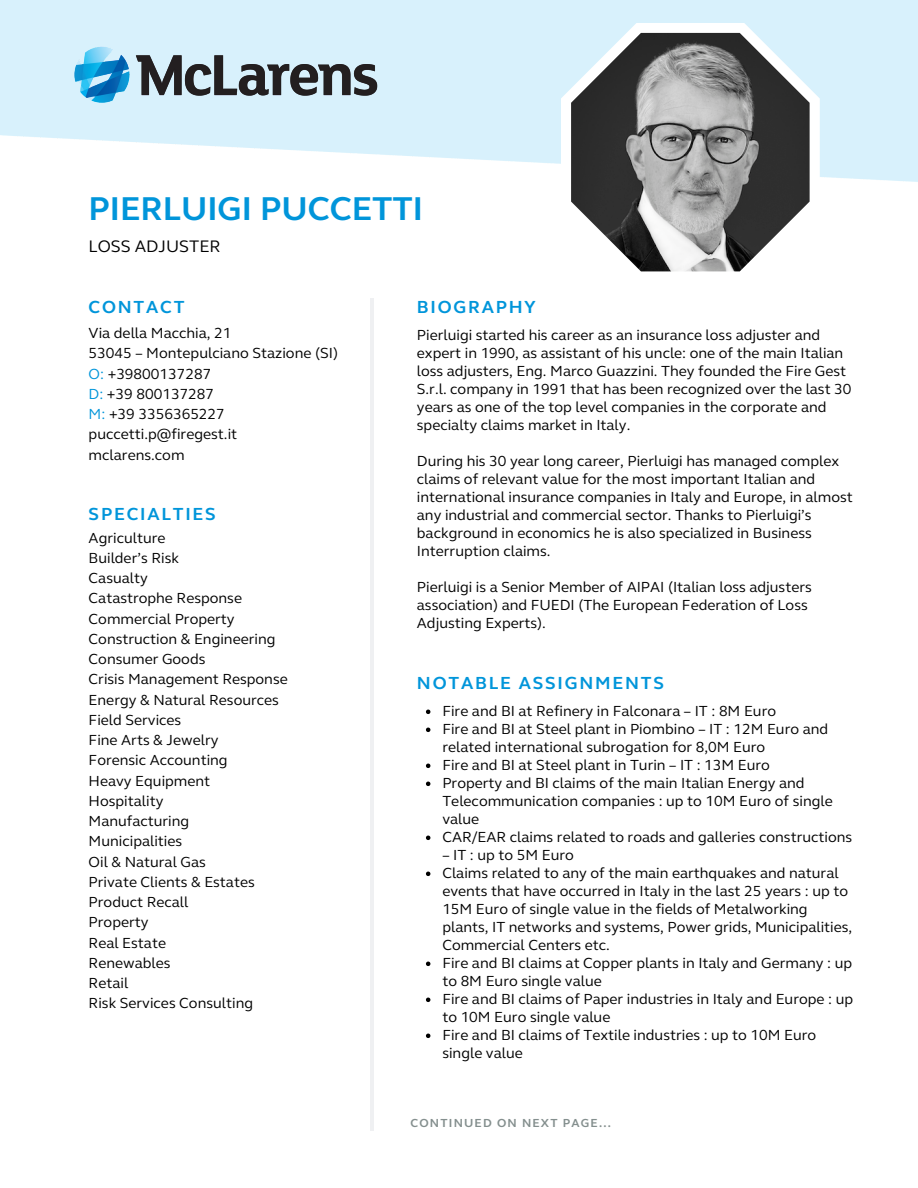
<style>
.page{position:relative;width:918px;height:1188px;background:#fff}
.page>*{position:absolute;margin:0;border:0;box-sizing:border-box;transform-origin:0 0}
.t1{font:700 33.9px "FS Elliot";color:#0095da}
.t2{font:700 18px "FS Elliot";letter-spacing:.1em;color:#0095da}
.t3{font:17.1px "FS Elliot";color:#000}
.t4{font:15px/18px "FS Elliot";color:#000}
.t5{font:700 12px "FS Elliot";letter-spacing:.1em;color:#848f8e}
.s1{color:#0095da}
</style>
<div class="page">
<hr style="left:370px;top:298px;width:3px;height:832px;background:#eff0f2">
<svg style="left:561px;top:23px;width:259px;height:249px"></svg>
<img style="left:571px;top:33px;width:239px;height:238px">
<svg style="left:426px;top:710px;width:4px;height:4px"></svg>
<svg style="left:426px;top:728px;width:4px;height:4px"></svg>
<svg style="left:426px;top:764px;width:4px;height:4px"></svg>
<svg style="left:426px;top:782px;width:4px;height:4px"></svg>
<svg style="left:426px;top:836px;width:4px;height:4px"></svg>
<svg style="left:426px;top:872px;width:4px;height:4px"></svg>
<svg style="left:426px;top:962px;width:4px;height:4px"></svg>
<svg style="left:426px;top:998px;width:4px;height:4px"></svg>
<svg style="left:426px;top:1034px;width:4px;height:4px"></svg>
<img style="left:54px;top:23px;width:344px;height:103px">
<p class="t1" style="left:89px;top:189px;width:336px">PIERLUIGI PUCCETTI</p>
<p class="t3" style="left:89px;top:236px;width:134px">LOSS ADJUSTER</p>
<p class="t2" style="left:89px;top:296px;width:97px">CONTACT</p>
<p class="t4" style="left:89px;top:324px;width:144px">Via della Macchia, 21</p>
<p class="t4" style="left:89px;top:345px;width:251px">53045 – Montepulciano Stazione (SI)</p>
<p class="t4" style="left:89px;top:365px;width:124px"><span class="s1">O:</span> +39800137287</p>
<p class="t4" style="left:89px;top:385px;width:127px"><span class="s1">D:</span> +39 800137287</p>
<p class="t4" style="left:89px;top:405px;width:138px"><span class="s1">M:</span> +39 3356365227</p>
<p class="t4" style="left:89px;top:426px;width:150px">puccetti.p@firegest.it</p>
<p class="t4" style="left:89px;top:446px;width:97px">mclarens.com</p>
<p class="t2" style="left:89px;top:503px;width:129px">SPECIALTIES</p>
<p class="t4" style="left:89px;top:529px;width:78px">Agriculture</p>
<p class="t4" style="left:89px;top:549px;width:92px">Builder’s Risk</p>
<p class="t4" style="left:89px;top:569px;width:61px">Casualty</p>
<p class="t4" style="left:89px;top:590px;width:155px">Catastrophe Response</p>
<p class="t4" style="left:89px;top:610px;width:147px">Commercial Property</p>
<p class="t4" style="left:89px;top:630px;width:188px">Construction &amp; Engineering</p>
<p class="t4" style="left:89px;top:650px;width:118px">Consumer Goods</p>
<p class="t4" style="left:89px;top:671px;width:201px">Crisis Management Response</p>
<p class="t4" style="left:89px;top:691px;width:192px">Energy &amp; Natural Resources</p>
<p class="t4" style="left:89px;top:711px;width:94px">Field Services</p>
<p class="t4" style="left:89px;top:731px;width:131px">Fine Arts &amp; Jewelry</p>
<p class="t4" style="left:89px;top:752px;width:141px">Forensic Accounting</p>
<p class="t4" style="left:89px;top:772px;width:123px">Heavy Equipment</p>
<p class="t4" style="left:89px;top:792px;width:76px">Hospitality</p>
<p class="t4" style="left:89px;top:812px;width:102px">Manufacturing</p>
<p class="t4" style="left:89px;top:833px;width:95px">Municipalities</p>
<p class="t4" style="left:89px;top:853px;width:119px">Oil &amp; Natural Gas</p>
<p class="t4" style="left:89px;top:873px;width:168px">Private Clients &amp; Estates</p>
<p class="t4" style="left:89px;top:893px;width:101px">Product Recall</p>
<p class="t4" style="left:89px;top:914px;width:61px">Property</p>
<p class="t4" style="left:89px;top:934px;width:79px">Real Estate</p>
<p class="t4" style="left:89px;top:954px;width:83px">Renewables</p>
<p class="t4" style="left:89px;top:974px;width:41px">Retail</p>
<p class="t4" style="left:89px;top:995px;width:166px">Risk Services Consulting</p>
<p class="t2" style="left:417px;top:296px;width:120px">BIOGRAPHY</p>
<p class="t4" style="left:417px;top:327px;width:436px">Pierluigi started his career as an insurance loss adjuster and expert in 1990, as assistant of his uncle: one of the main Italian loss adjusters, Eng. Marco Guazzini. They founded the Fire Gest S.r.l. company in 1991 that has been recognized over the last 30 years as one of the top level companies in the corporate and specialty claims market in Italy.</p>
<p class="t4" style="left:417px;top:453px;width:437px">During his 30 year long career, Pierluigi has managed complex claims of relevant value for the most important Italian and international insurance companies in Italy and Europe, in almost any industrial and commercial sector. Thanks to Pierluigi’s background in economics he is also specialized in Business Interruption claims.</p>
<p class="t4" style="left:417px;top:579px;width:396px">Pierluigi is a Senior Member of AIPAI (Italian loss adjusters association) and FUEDI (The European Federation of Loss<br>Adjusting Experts).</p>
<p class="t2" style="left:417px;top:672px;width:248px">NOTABLE ASSIGNMENTS</p>
<p class="t4" style="left:442px;top:702px;width:335px">Fire and BI at Refinery in Falconara – IT : 8M Euro</p>
<p class="t4" style="left:442px;top:720px;width:387px">Fire and BI at Steel plant in Piombino – IT : 12M Euro and related international subrogation for 8,0M Euro</p>
<p class="t4" style="left:442px;top:756px;width:329px">Fire and BI at Steel plant in Turin – IT : 13M Euro</p>
<p class="t4" style="left:442px;top:774px;width:392px">Property and BI claims of the main Italian Energy and<br>Telecommunication companies : up to 10M Euro of single value</p>
<p class="t4" style="left:442px;top:828px;width:411px">CAR/EAR claims related to roads and galleries constructions</p>
<p class="t4" style="left:442px;top:846px;width:133px">– IT : up to 5M Euro</p>
<p class="t4" style="left:442px;top:864px;width:411px">Claims related to any of the main earthquakes and natural events that have occurred in Italy in the last 25 years : up to 15M Euro of single value in the fields of Metalworking plants, IT networks and systems, Power grids, Municipalities, Commercial Centers etc.</p>
<p class="t4" style="left:442px;top:954px;width:411px">Fire and BI claims at Copper plants in Italy and Germany : up to 8M Euro single value</p>
<p class="t4" style="left:442px;top:990px;width:412px">Fire and BI claims of Paper industries in Italy and Europe : up to 10M Euro single value</p>
<p class="t4" style="left:442px;top:1026px;width:375px">Fire and BI claims of Textile industries : up to 10M Euro single value</p>
<p class="t5" style="left:411px;top:1115px;width:202px">CONTINUED ON NEXT PAGE...</p>
</div>
